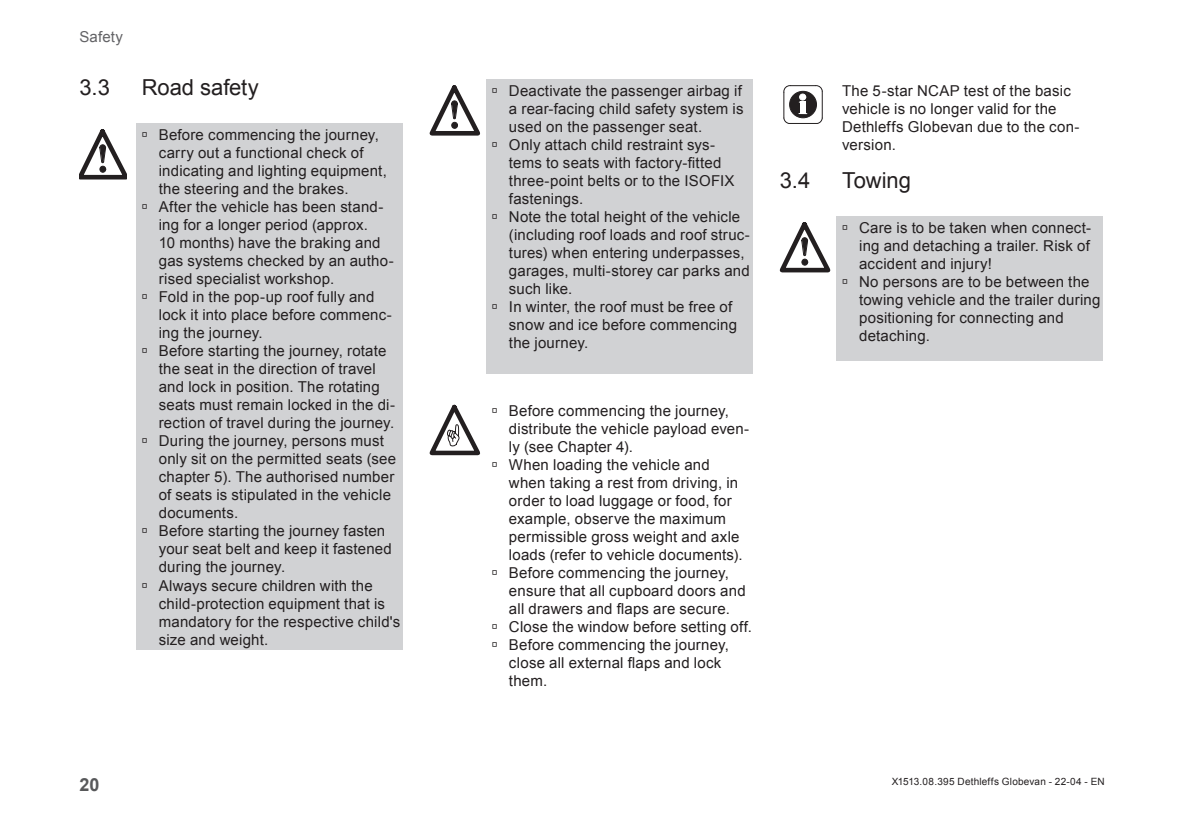
<style>
.page{position:relative;width:1191px;height:823px;background:#fff}
.page>*{position:absolute;margin:0;border:0;box-sizing:border-box;transform-origin:0 0}
.t1{font:22px "Arial";letter-spacing:-.005em;color:#231f20}
.t2{font:700 18px "Arial";color:#57585a}
.InfoHinweis-Tabell{font:15px/18px "Arial";letter-spacing:.015em;color:#231f20}
.t3{font:15px "Arial";letter-spacing:.01em;color:#636366}
.t4{font:10px "Arial";letter-spacing:.025em;color:#231f20}
</style>
<div class="page">
<div style="left:136px;top:123px;width:267px;height:526px;background:#d1d2d4"></div>
<svg style="left:79px;top:129px;width:48px;height:50px"></svg>
<div style="left:486px;top:79px;width:267px;height:295px;background:#d1d2d4"></div>
<svg style="left:429px;top:85px;width:51px;height:50px"></svg>
<svg style="left:429px;top:404px;width:51px;height:51px"></svg>
<svg style="left:783px;top:85px;width:40px;height:39px"></svg>
<div style="left:836px;top:216px;width:267px;height:145px;background:#d1d2d4"></div>
<svg style="left:779px;top:222px;width:51px;height:50px"></svg>
<p class="t3" style="left:79px;top:27px;width:45px">Safety</p>
<p class="t1" style="left:79px;top:73px;width:32px">3.3</p>
<p class="t1" style="left:142px;top:73px;width:119px">Road safety</p>
<p class="InfoHinweis-Tabell" style="left:159px;top:126px;width:230px;text-indent:-17px">→ Before commencing the journey, carry out a functional check of indicating and lighting equipment, the steering and the brakes.</p>
<p class="InfoHinweis-Tabell" style="left:159px;top:198px;width:236px;text-indent:-17px">→ After the vehicle has been stand&shy;ing for a longer period (approx.<br>10 months) have the braking and gas systems checked by an autho&shy;rised specialist workshop.</p>
<p class="InfoHinweis-Tabell" style="left:159px;top:288px;width:234px;text-indent:-17px">→ Fold in the pop-up roof fully and lock it into place before commenc&shy;ing the journey.</p>
<p class="InfoHinweis-Tabell" style="left:159px;top:342px;width:238px;text-indent:-17px">→ Before starting the journey, rotate the seat in the direction of travel and lock in position. The rotating seats must remain locked in the di&shy;rection of travel during the journey.</p>
<p class="InfoHinweis-Tabell" style="left:159px;top:432px;width:239px;text-indent:-17px">→ During the journey, persons must only sit on the permitted seats (see chapter 5). The authorised number of seats is stipulated in the vehicle documents.</p>
<p class="InfoHinweis-Tabell" style="left:159px;top:522px;width:235px;text-indent:-17px">→ Before starting the journey fasten your seat belt and keep it fastened during the journey.</p>
<p class="InfoHinweis-Tabell" style="left:159px;top:576px;width:243px;text-indent:-17px">→ Always secure children with the child-protection equipment that is mandatory for the respective child's size and weight.</p>
<p class="InfoHinweis-Tabell" style="left:509px;top:82px;width:236px;text-align:justify;text-indent:-17px">→ Deactivate the passenger airbag if a rear-facing child safety system is used on the passenger seat.</p>
<p class="InfoHinweis-Tabell" style="left:509px;top:136px;width:227px;text-indent:-17px">→ Only attach child restraint sys&shy;tems to seats with factory-fitted three-point belts or to the ISOFIX fastenings.</p>
<p class="InfoHinweis-Tabell" style="left:509px;top:208px;width:242px;text-indent:-17px">→ Note the total height of the vehicle (including roof loads and roof struc&shy;tures) when entering underpasses, garages, multi-storey car parks and such like.</p>
<p class="InfoHinweis-Tabell" style="left:509px;top:298px;width:230px;text-indent:-17px">→ In winter, the roof must be free of snow and ice before commencing the journey.</p>
<p class="InfoHinweis-Tabell" style="left:509px;top:401px;width:242px;text-indent:-17px">→ Before commencing the journey, distribute the vehicle payload even&shy;ly (see Chapter 4).</p>
<p class="InfoHinweis-Tabell" style="left:509px;top:455px;width:235px;text-indent:-17px">→ When loading the vehicle and when taking a rest from driving, in order to load luggage or food, for example, observe the maximum permissible gross weight and axle loads (refer to vehicle documents).</p>
<p class="InfoHinweis-Tabell" style="left:509px;top:563px;width:238px;text-indent:-17px">→ Before commencing the journey, ensure that all cupboard doors and all drawers and flaps are secure.</p>
<p class="InfoHinweis-Tabell" style="left:492px;top:617px;width:262px">→ Close the window before setting off.</p>
<p class="InfoHinweis-Tabell" style="left:509px;top:635px;width:222px;text-indent:-17px">→ Before commencing the journey, close all external flaps and lock them.</p>
<p class="InfoHinweis-Tabell" style="left:842px;top:82px;width:239px">The 5-star NCAP test of the basic vehicle is no longer valid for the<br>Dethleffs Globevan due to the con&shy;version.</p>
<p class="t1" style="left:779px;top:166px;width:32px">3.4</p>
<p class="t1" style="left:842px;top:166px;width:70px">Towing</p>
<p class="InfoHinweis-Tabell" style="left:859px;top:219px;width:233px;text-align:justify;text-indent:-17px">→ Care is to be taken when connect&shy;ing and detaching a trailer. Risk of accident and injury!</p>
<p class="InfoHinweis-Tabell" style="left:859px;top:273px;width:243px;text-indent:-17px">→ No persons are to be between the towing vehicle and the trailer during positioning for connecting and detaching.</p>
<p class="t2" style="left:79px;top:771px;width:22px">20</p>
<p class="t4" style="left:891px;top:774px;width:215px">X1513.08.395 Dethleffs Globevan - 22-04 - EN</p>
</div>
